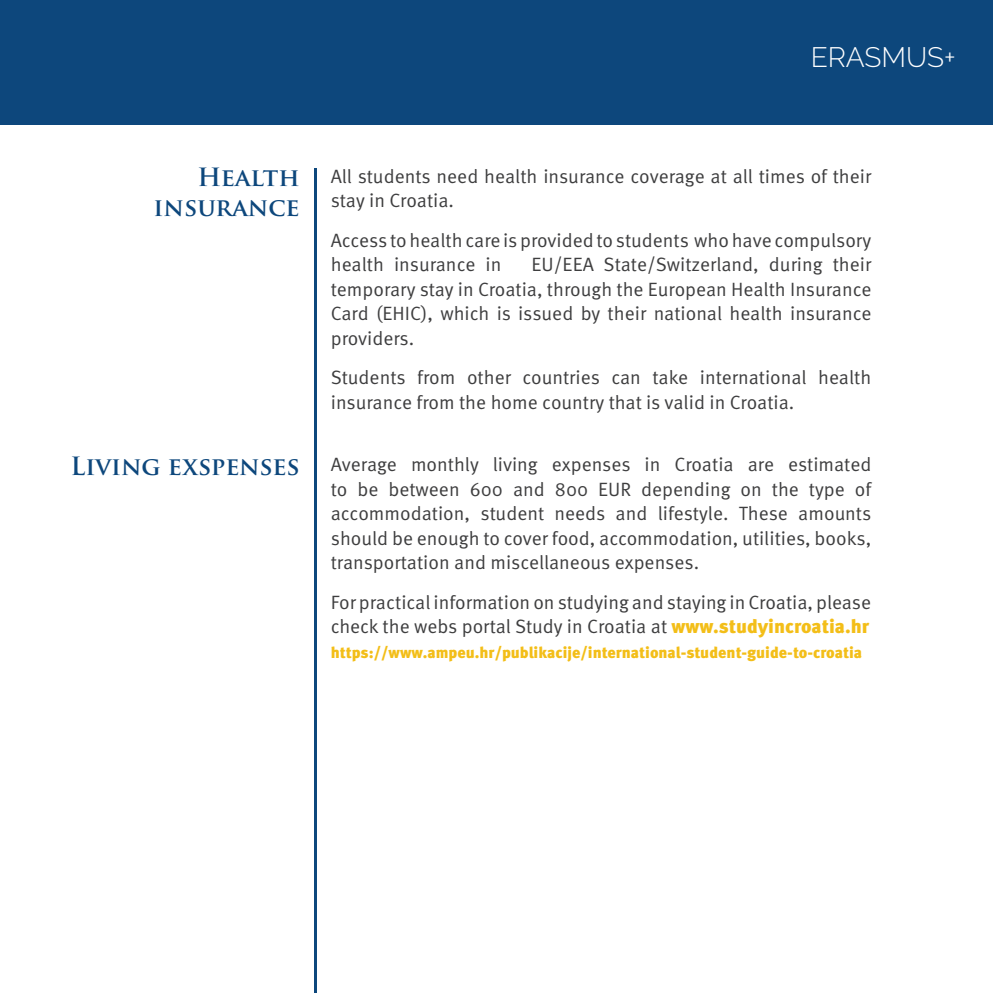
<style>
.page{position:relative;width:993px;height:993px;background:#fff}
.page>*{position:absolute;margin:0;border:0;box-sizing:border-box;transform-origin:0 0}
.t1{font:300 28px "Raleway";color:#fff}
.Paragraph_Style_1{font:700 24.5px/29.8px "Trajan Pro";color:#0d477c;text-align:right}
.t2{font:19.25px/24.5px "Meta Pro";color:#3e3e3f}
.t3{font:900 15.75px "Meta Pro";color:#f3be18}
.s1{font-weight:900;color:#f3be18}
</style>
<div class="page">
<hr style="left:314px;top:168px;width:2px;height:824px;background:#0d477c">
<div style="left:0;top:0;width:992px;height:124px;background:#0d477c"></div>
<p class="t1" style="left:810px;top:41px;width:146px">ERASMUS+</p>
<p class="Paragraph_Style_1" style="left:154px;top:163px;width:147px">Health insurance</p>
<p class="Paragraph_Style_1" style="left:71px;top:451px;width:230px">Living exspenses</p>
<p class="t2" style="left:331px;top:164px;width:542px">All students need health insurance coverage at all times of their stay in Croatia.</p>
<p class="t2" style="left:331px;top:228px;width:542px">Access to health care is provided to students who have compulsory health insurance in</p>
<p class="t2" style="left:331px;top:253px;width:542px;text-align:justify;text-indent:201px">EU/EEA State/Switzerland, during their temporary stay in Croatia, through the European Health Insurance Card (EHIC), which is issued by their national health insurance providers.</p>
<p class="t2" style="left:331px;top:365px;width:542px">Students from other countries can take international health insurance from the home country that is valid in Croatia.</p>
<p class="t2" style="left:331px;top:452px;width:542px;text-align:justify">Average monthly living expenses in Croatia are estimated to be between 600 and 800 EUR depending on the type of accommodation, student needs and lifestyle. These amounts should be enough to cover food, accommodation, utilities, books, transportation and miscellaneous expenses.</p>
<p class="t2" style="left:331px;top:590px;width:542px">For practical information on studying and staying in Croatia, please check the webs portal Study in Croatia at <span class="s1">www.studyincroatia.hr</span></p>
<p class="t3" style="left:331px;top:642px;width:532px">https://www.ampeu.hr/publikacije/international-student-guide-to-croatia</p>
</div>
